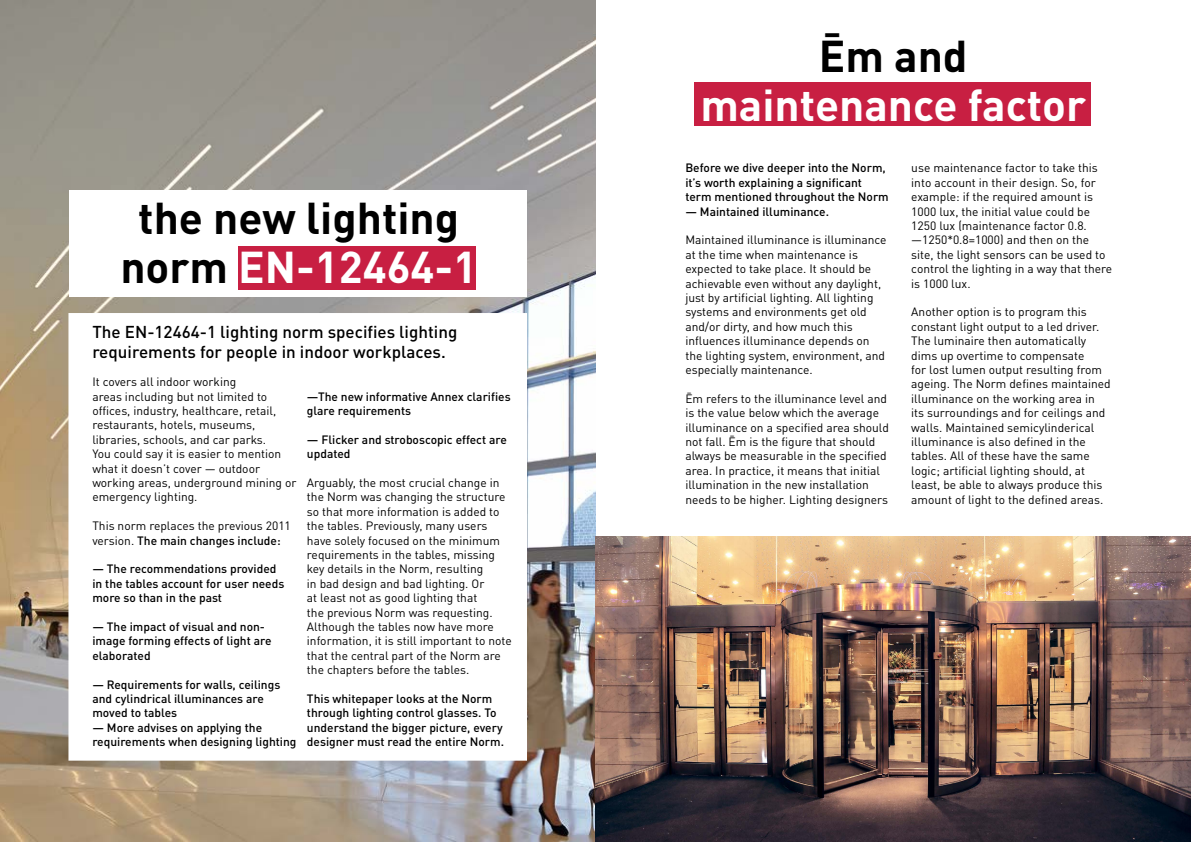
<style>
.page{position:relative;width:1191px;height:842px;background:#fff}
.page>*{position:absolute;margin:0;border:0;box-sizing:border-box;transform-origin:0 0}
.t1{font:700 44px/49px "DIN Pro";color:#000;text-align:center}
.t2{font:700 44px "DIN Pro";color:#fff}
.t3{font:500 17px/20.4px "DIN Pro";color:#000}
.t4{font:12px/14.4px "DIN Pro";color:#000}
.t5{font:500 12px/14.4px "DIN Pro";color:#000}
.s1{color:#fff}
.s2{font-weight:500}
</style>
<div class="page">
<img style="left:0;top:0;width:595px;height:842px">
<div style="left:68px;top:313px;width:459px;height:448px;background:#fff;border:2px solid #fff"></div>
<div style="left:69px;top:191px;width:458px;height:106px;background:#fff"></div>
<div style="left:238px;top:246px;width:238px;height:43px;background:#c81f42"></div>
<img style="left:596px;top:537px;width:595px;height:305px">
<div style="left:694px;top:83px;width:397px;height:43px;background:#c81f42"></div>
<h1 class="t1" style="left:120px;top:188px;width:358px">the new lighting norm <span class="s1">EN-12464-1</span></h1>
<h2 class="t3" style="left:92px;top:320px;width:366px">The EN-12464-1 lighting norm specifies lighting requirements for people in indoor workplaces.</h2>
<p class="t4" style="left:92px;top:373px;width:206px">It covers all indoor working<br>areas including but not limited to offices, industry, healthcare, retail, restaurants, hotels, museums, libraries, schools, and car parks.<br>You could say it is easier to mention what it doesn’t cover — outdoor working areas, underground mining or emergency lighting.</p>
<p class="t4" style="left:92px;top:517px;width:200px">This norm replaces the previous 2011 version. <span class="s2">The main changes include:</span></p>
<p class="t5" style="left:92px;top:561px;width:193px">— The recommendations provided in the tables account for user needs more so than in the past</p>
<p class="t5" style="left:92px;top:618px;width:181px">— The impact of visual and non&shy;image forming effects of light are elaborated</p>
<p class="t5" style="left:92px;top:676px;width:189px">— Requirements for walls, ceilings and cylindrical illuminances are moved to tables</p>
<p class="t5" style="left:92px;top:719px;width:206px">— More advises on applying the requirements when designing lighting</p>
<p class="t5" style="left:307px;top:388px;width:205px">—The new informative Annex clarifies glare requirements</p>
<p class="t5" style="left:307px;top:431px;width:201px">— Flicker and stroboscopic effect are updated</p>
<p class="t4" style="left:307px;top:474px;width:206px">Arguably, the most crucial change in the Norm was changing the structure so that more information is added to the tables. Previously, many users have solely focused on the minimum requirements in the tables, missing key details in the Norm, resulting<br>in bad design and bad lighting. Or<br>at least not as good lighting that<br>the previous Norm was requesting.<br>Although the tables now have more information, it is still important to note that the central part of the Norm are the chapters before the tables.</p>
<p class="t5" style="left:307px;top:690px;width:199px">This whitepaper looks at the Norm through lighting control glasses. To understand the bigger picture, every designer must read the entire Norm.</p>
<h1 class="t1" style="left:819px;top:26px;width:150px">Ēm and</h1>
<h1 class="t2" style="left:700px;top:68px;width:387px">maintenance factor</h1>
<p class="t5" style="left:685px;top:160px;width:205px">Before we dive deeper into the Norm, it’s worth explaining a significant term mentioned throughout the Norm</p>
<p class="t5" style="left:685px;top:203px;width:145px">— Maintained illuminance.</p>
<p class="t4" style="left:685px;top:232px;width:203px">Maintained illuminance is illuminance at the time when maintenance is expected to take place. It should be achievable even without any daylight, just by artificial lighting. All lighting systems and environments get old and/or dirty, and how much this influences illuminance depends on the lighting system, environment, and especially maintenance.</p>
<p class="t4" style="left:685px;top:390px;width:205px">Ēm refers to the illuminance level and is the value below which the average illuminance on a specified area should not fall. Ēm is the figure that should always be measurable in the specified area. In practice, it means that initial illumination in the new installation needs to be higher. Lighting designers</p>
<p class="t4" style="left:911px;top:160px;width:202px">use maintenance factor to take this into account in their design. So, for example: if the required amount is<br>1000 lux, the initial value could be<br>1250 lux (maintenance factor 0.8. —1250*0.8=1000) and then on the site, the light sensors can be used to control the lighting in a way that there is 1000 lux.</p>
<p class="t4" style="left:911px;top:304px;width:201px">Another option is to program this constant light output to a led driver.<br>The luminaire then automatically dims up overtime to compensate<br>for lost lumen output resulting from ageing. The Norm defines maintained illuminance on the working area in its surroundings and for ceilings and walls. Maintained semicylinderical illuminance is also defined in the tables. All of these have the same logic; artificial lighting should, at least, be able to always produce this amount of light to the defined areas.</p>
</div>
